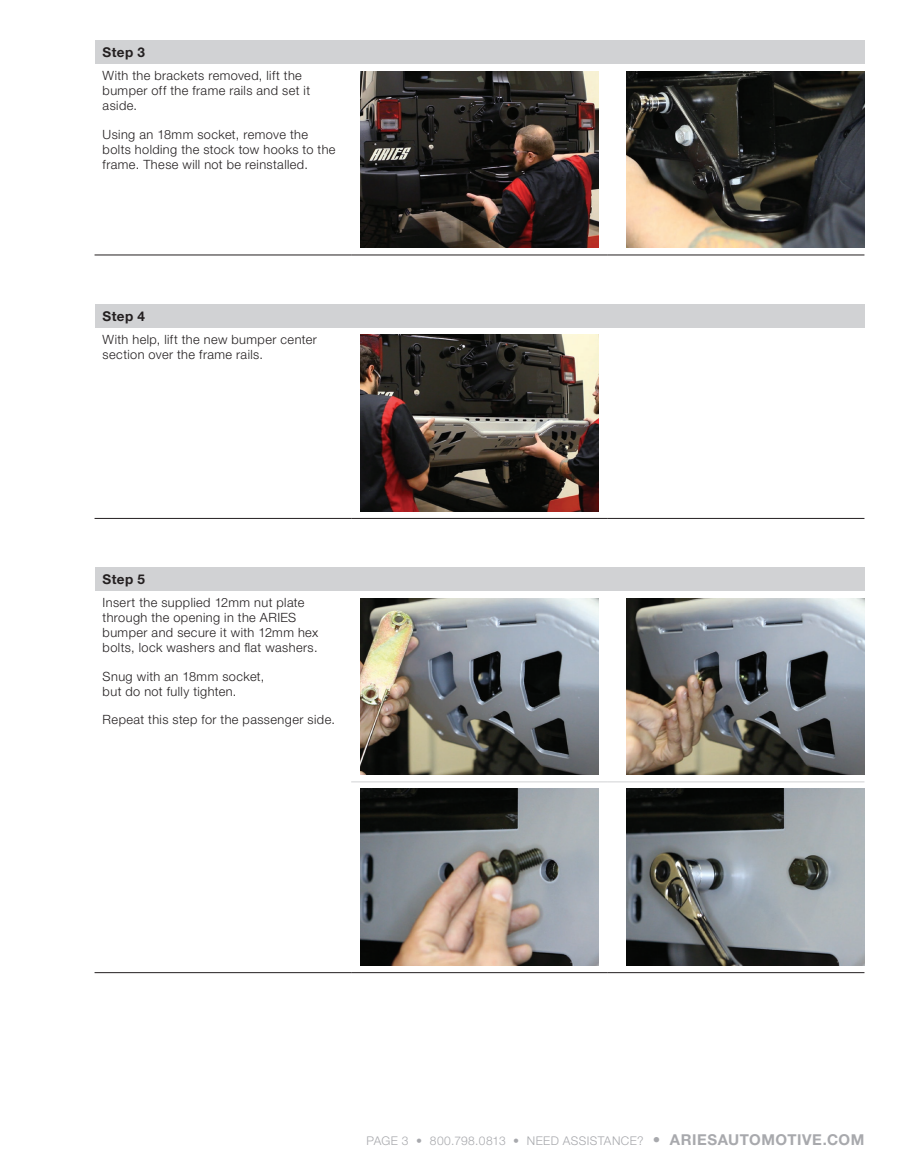
<style>
.page{position:relative;width:905px;height:1175px;background:#fff}
.page>*{position:absolute;margin:0;border:0;box-sizing:border-box;transform-origin:0 0}
.t1{font:700 13.5px "Helvetica Neue LT Std";letter-spacing:.03em;color:#231f20}
.t2{font:300 12.75px/15px "Helvetica Neue LT Std";letter-spacing:.03em;color:#231f20}
.t3{font:300 12px "Helvetica Neue LT Std";letter-spacing:.035em;color:#a8a9ad}
.s1{font-weight:700;font-size:15px}
</style>
<div class="page">
<div style="left:94px;top:40px;width:770px;height:24px;background:#d1d2d4"></div>
<hr style="left:94px;top:254px;width:257px;height:1px;background:#231f20">
<hr style="left:351px;top:254px;width:257px;height:1px;background:#231f20">
<hr style="left:608px;top:254px;width:256px;height:1px;background:#231f20">
<img style="left:360px;top:71px;width:239px;height:177px">
<img style="left:626px;top:71px;width:238px;height:177px">
<div style="left:94px;top:304px;width:770px;height:24px;background:#d1d2d4"></div>
<hr style="left:94px;top:518px;width:257px;height:1px;background:#231f20">
<hr style="left:351px;top:518px;width:257px;height:1px;background:#231f20">
<hr style="left:608px;top:518px;width:256px;height:1px;background:#231f20">
<img style="left:360px;top:335px;width:239px;height:176px">
<div style="left:94px;top:567px;width:770px;height:24px;background:#d1d2d4"></div>
<hr style="left:351px;top:781px;width:257px;height:1px;background:#d1d2d4">
<hr style="left:608px;top:781px;width:256px;height:1px;background:#d1d2d4">
<hr style="left:94px;top:972px;width:257px;height:1px;background:#231f20">
<hr style="left:351px;top:972px;width:257px;height:1px;background:#231f20">
<hr style="left:608px;top:972px;width:256px;height:1px;background:#231f20">
<img style="left:360px;top:598px;width:239px;height:177px">
<img style="left:626px;top:598px;width:238px;height:177px">
<img style="left:360px;top:789px;width:239px;height:176px">
<img style="left:626px;top:789px;width:238px;height:176px">
<p class="t1" style="left:103px;top:44px;width:44px">Step 3</p>
<p class="t2" style="left:103px;top:68px;width:209px">With the brackets removed, lift the bumper off the frame rails and set it aside.</p>
<p class="t2" style="left:103px;top:126px;width:234px">Using an 18mm socket, remove the bolts holding the stock tow hooks to the frame. These will not be reinstalled.</p>
<p class="t1" style="left:103px;top:307px;width:44px">Step 4</p>
<p class="t2" style="left:103px;top:331px;width:216px">With help, lift the new bumper center section over the frame rails.</p>
<p class="t1" style="left:103px;top:571px;width:44px">Step 5</p>
<p class="t2" style="left:103px;top:595px;width:217px">Insert the supplied 12mm nut plate through the opening in the ARIES bumper and secure it with 12mm hex bolts, lock washers and flat washers.</p>
<p class="t2" style="left:103px;top:668px;width:163px">Snug with an 18mm socket, but do not fully tighten.</p>
<p class="t2" style="left:103px;top:712px;width:234px">Repeat this step for the passenger side.</p>
<p class="t3" style="left:366px;top:1133px;width:499px">PAGE 3 • 800.798.0813 • NEED ASSISTANCE? <span class="s1">• ARIESAUTOMOTIVE.COM</span></p>
</div>
